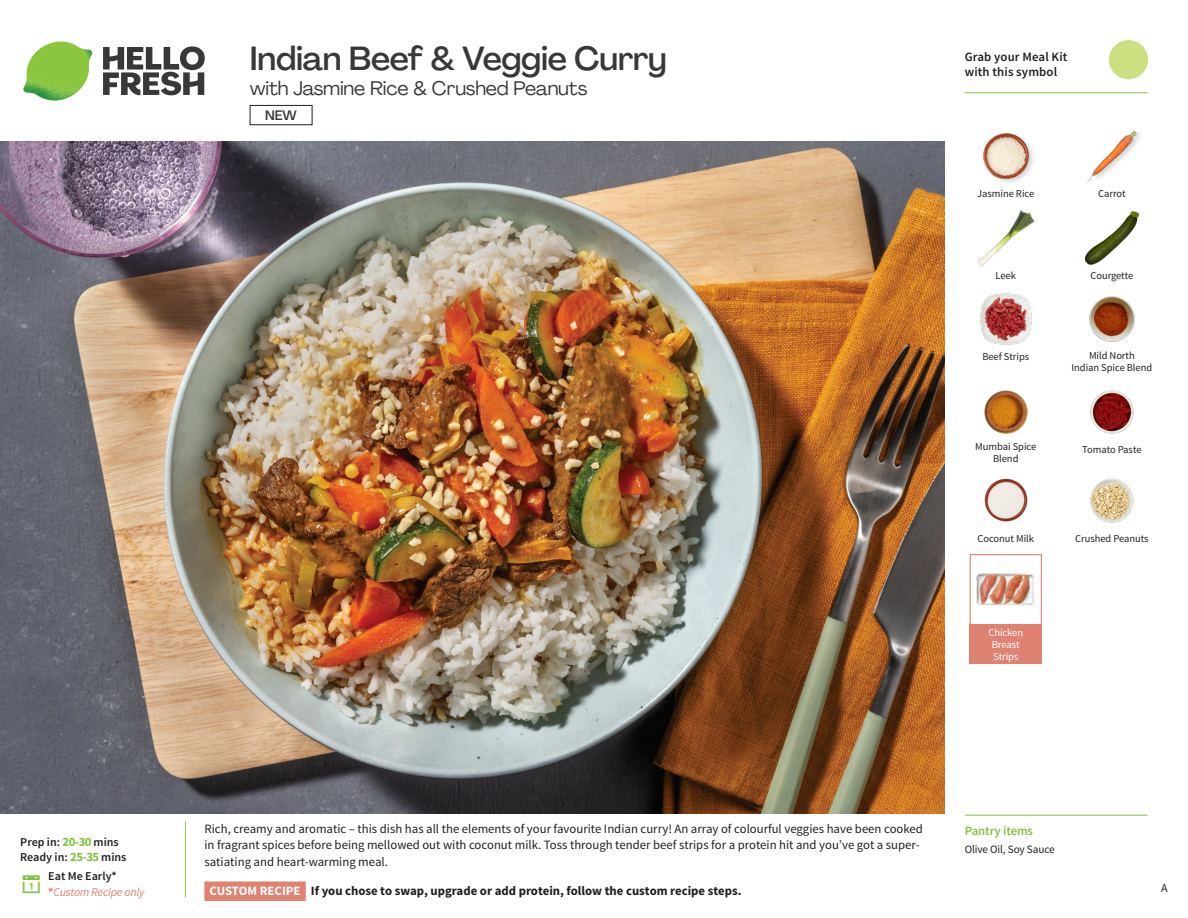
<style>
.page{position:relative;width:1188px;height:918px;background:#fff}
.page>*{position:absolute;margin:0;border:0;box-sizing:border-box;transform-origin:0 0}
._15_Titel_UK{font:500 33px "Agrandir";letter-spacing:-.015em;color:#383839}
._15_Titel_UK-2{font:19.5px "Agrandir";letter-spacing:-.01em;color:#383839}
.t1{font:500 13.5px "Agrandir";color:#383839}
.Step_6_Text_AU{font:12.75px/16.5px "Source Sans Pro";color:#231f20}
.Step_6_Text_AU-2{font:700 12.75px "Source Sans Pro";color:#231f20}
.t2{font:600 12.75px/15px "Source Sans Pro";letter-spacing:.01em;color:#231f20}
._04_Headers_Front{font:600 12.75px "Source Sans Pro";letter-spacing:-.01em;color:#81c340}
._04_Intro{font:600 12px "Source Sans Pro";color:#231f20}
._04_Intro-2{font:italic 12px "Source Sans Pro";letter-spacing:-.02em;color:#df8272}
.t3{font:12px "Source Sans Pro";color:#231f20}
._05_Pantry{font:11.25px "Source Sans Pro";letter-spacing:-.01em;color:#231f20}
._18_FRONT_ingredients{font:10.5px/12px "Source Sans Pro";letter-spacing:-.005em;color:#231f20;text-align:center}
._18_FRONT_ingredients-2{font:10.5px/12px "Source Sans Pro";letter-spacing:-.005em;color:#fff;text-align:center}
.s1{font-weight:700;font-size:12.75px;color:#81c340}
.s2{font-weight:700;font-style:normal}
.s3{color:#fff}
</style>
<div class="page">
<svg style="left:103px;top:46px;width:102px;height:49px"></svg>
<img style="left:23px;top:42px;width:69px;height:59px">
<svg style="left:185px;top:821px;width:121px;height:80px"></svg>
<img style="left:0;top:142px;width:945px;height:672px">
<div style="left:970px;top:554px;width:72px;height:72px;border:1px solid #df8272"></div>
<div style="left:970px;top:624px;width:72px;height:39px;background:#df8272"></div>
<img style="left:977px;top:573px;width:57px;height:33px">
<div style="left:250px;top:105px;width:62px;height:20px;border:1px solid #231f20"></div>
<img style="left:1089px;top:296px;width:46px;height:46px">
<img style="left:1090px;top:390px;width:44px;height:44px">
<img style="left:984px;top:390px;width:44px;height:44px">
<img style="left:984px;top:478px;width:44px;height:44px">
<img style="left:980px;top:293px;width:52px;height:52px">
<img style="left:978px;top:210px;width:56px;height:57px">
<img style="left:1084px;top:211px;width:56px;height:54px">
<div style="left:982px;top:132px;width:54px;height:54px;background:#231f20;opacity:.2"></div>
<img style="left:982px;top:132px;width:49px;height:49px">
<img style="left:1086px;top:130px;width:54px;height:52px">
<img style="left:1090px;top:478px;width:44px;height:45px">
<hr style="left:965px;top:815px;width:183px;height:1px;background:#81c340">
<svg style="left:1091px;top:40px;width:57px;height:54px"></svg>
<hr style="left:965px;top:92px;width:183px;height:1px;background:#81c340">
<p class="_15_Titel_UK" style="left:250px;top:38px;width:419px">Indian Beef &amp; Veggie Curry</p>
<p class="_15_Titel_UK-2" style="left:250px;top:76px;width:339px">with Jasmine Rice &amp; Crushed Peanuts</p>
<p class="t1" style="left:265px;top:107px;width:33px">NEW</p>
<p class="t2" style="left:965px;top:50px;width:104px">Grab your Meal Kit with this symbol</p>
<p class="_18_FRONT_ingredients" style="left:977px;top:188px;width:59px">Jasmine Rice</p>
<p class="_18_FRONT_ingredients" style="left:1098px;top:188px;width:29px">Carrot</p>
<p class="_18_FRONT_ingredients" style="left:996px;top:270px;width:22px">Leek</p>
<p class="_18_FRONT_ingredients" style="left:1090px;top:270px;width:44px">Courgette</p>
<p class="_18_FRONT_ingredients" style="left:982px;top:351px;width:48px">Beef Strips</p>
<p class="_18_FRONT_ingredients" style="left:1072px;top:350px;width:82px">Mild North<br>Indian Spice Blend</p>
<p class="_18_FRONT_ingredients" style="left:975px;top:440px;width:62px">Mumbai Spice<br>Blend</p>
<p class="_18_FRONT_ingredients" style="left:1082px;top:444px;width:61px">Tomato Paste</p>
<p class="_18_FRONT_ingredients" style="left:978px;top:532px;width:58px">Coconut Milk</p>
<p class="_18_FRONT_ingredients" style="left:1075px;top:532px;width:75px">Crushed Peanuts</p>
<p class="_18_FRONT_ingredients-2" style="left:988px;top:626px;width:36px">Chicken<br>Breast<br>Strips</p>
<p class="_04_Intro" style="left:20px;top:835px;width:100px">Prep in: <span class="s1">20-30</span> mins</p>
<p class="_04_Intro" style="left:20px;top:850px;width:108px">Ready in: <span class="s1">25-35</span> mins</p>
<p class="_04_Intro" style="left:48px;top:869px;width:70px">Eat Me Early*</p>
<p class="_04_Intro-2" style="left:48px;top:885px;width:98px"><span class="s2">*</span>Custom Recipe only</p>
<p class="Step_6_Text_AU" style="left:204px;top:820px;width:720px">Rich, creamy and aromatic – this dish has all the elements of your favourite Indian curry! An array of colourful veggies have been cooked in fragrant spices before being mellowed out with coconut milk. Toss through tender beef strips for a protein hit and you’ve got a super&shy;satiating and heart-warming meal.</p>
<p class="Step_6_Text_AU-2" style="left:210px;top:883px;width:533px"><span class="s3">CUSTOM RECIPE</span> If you chose to swap, upgrade or add protein, follow the custom recipe steps.</p>
<p class="_04_Headers_Front" style="left:965px;top:822px;width:70px">Pantry items</p>
<p class="_05_Pantry" style="left:965px;top:842px;width:92px">Olive Oil, Soy Sauce</p>
<p class="t3" style="left:1161px;top:880px;width:8px">A</p>
</div>
